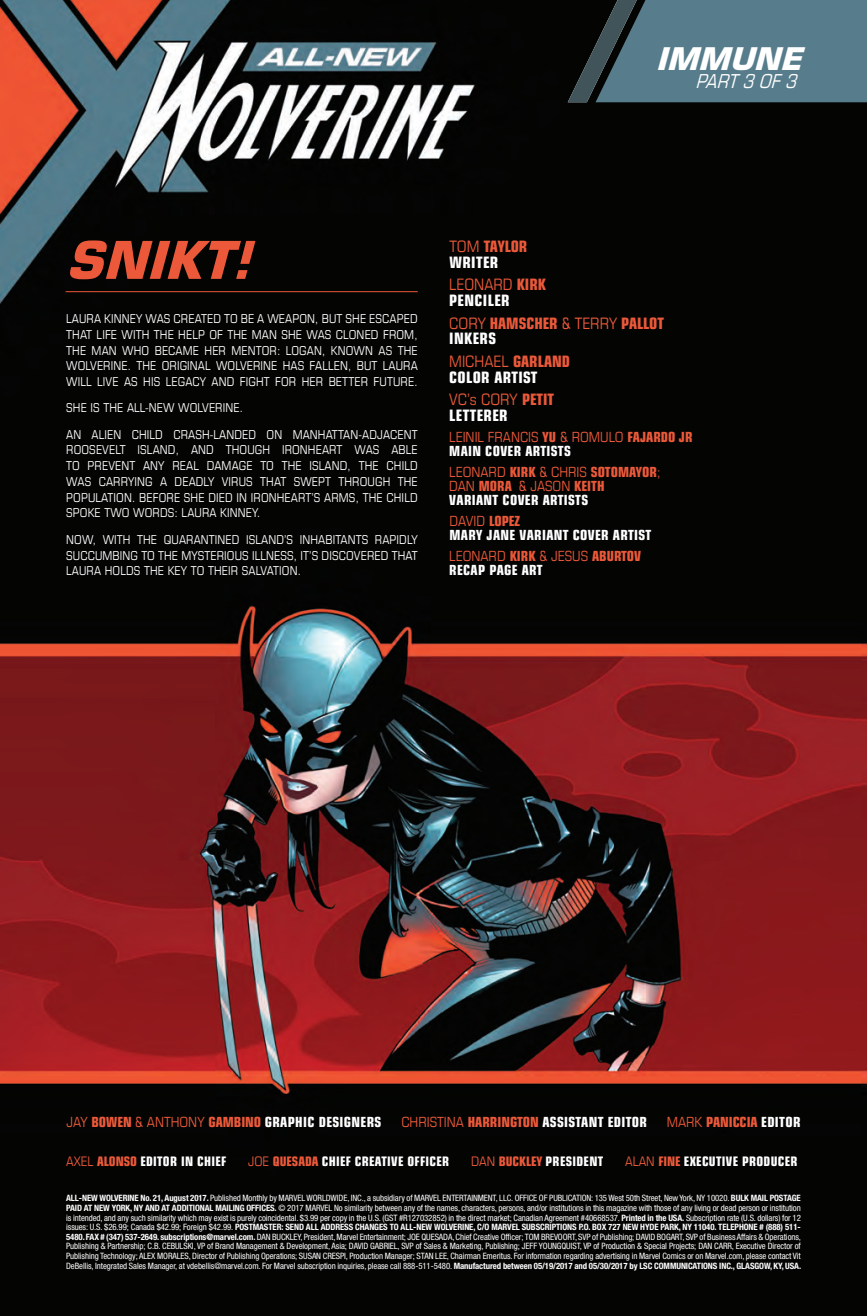
<style>
.page{position:relative;width:867px;height:1316px;background:#fff}
.page>*{position:absolute;margin:0;border:0;box-sizing:border-box;transform-origin:0 0}
.t1{font:italic 700 52.5px "Eurostile LT Pro";color:#ec593a}
.t2{font:italic 700 31.5px "Eurostile LT Pro";color:#fff}
.t3{font:italic condensed 19.25px "Eurostile LT Pro";color:#fff}
.t4{font:700 condensed 15.75px/15.8px "Eurostile LT Pro";color:#ec593a}
.t5{font:700 condensed 15.75px/15.8px "Eurostile LT Pro";letter-spacing:.025em;color:#fff}
.t6{font:condensed 15.75px/15.8px "Eurostile LT Pro";color:#ec593a}
.t7{font:condensed 14px/14px "Eurostile LT Pro";color:#ec593a}
.t8{font:700 condensed 14px/14px "Eurostile LT Pro";letter-spacing:.025em;color:#fff}
.t9{font:700 condensed 14px "Eurostile LT Pro";color:#ec593a}
.t10{font:700 condensed 13.12px "Eurostile LT Pro";letter-spacing:.025em;color:#fff}
.t11{font:condensed 12.25px/15.8px "Eurostile LT Pro";letter-spacing:.01em;color:#fff;text-align:justify}
.t12{font:condensed 8.75px/9.6px "Helvetica Neue LT Pro";letter-spacing:-.01em;color:#fff;text-align:justify}
.s1{font-weight:400}
.s2{color:#fff}
.s3{font-weight:400;color:#ec593a}
.s4{color:#ec593a}
.s5{font-weight:700}
.s6{font-weight:700;color:#fff}
</style>
<div class="page">
<img style="left:0;top:0;width:866px;height:1315px">
<hr style="left:66px;top:291px;width:351px;height:1px;background:#ec593a">
<div style="left:636px;top:0;width:230px;height:102px;background:#577d8c"></div>
<img style="left:567px;top:0;width:69px;height:102px">
<h2 class="t2" style="left:655px;top:39px;width:157px">IMMUNE</h2>
<h3 class="t3" style="left:695px;top:70px;width:108px">PART3OF3</h3>
<h1 class="t1" style="left:66px;top:228px;width:202px">SNIKT!</h1>
<p class="t11" style="left:66px;top:311px;width:353px">LAURA KINNEY WAS CREATED TO BE A WEAPON, BUT SHE ESCAPED THAT LIFE WITH THE HELP OF THE MAN SHE WAS CLONED FROM, THE MAN WHO BECAME HER MENTOR: LOGAN, KNOWN AS THE WOLVERINE. THE ORIGINAL WOLVERINE HAS FALLEN, BUT LAURA WILL LIVE AS HIS LEGACY AND FIGHT FOR HER BETTER FUTURE.</p>
<h3 class="t11" style="left:66px;top:395px;width:353px;line-height:26.2px">SHE IS THE ALL-NEW WOLVERINE.<br>AN ALIEN CHILD CRASH-LANDED ON MANHATTAN-ADJACENT</h3>
<p class="t11" style="left:66px;top:442px;width:353px">ROOSEVELT ISLAND, AND THOUGH IRONHEART WAS ABLE TO PREVENT ANY REAL DAMAGE TO THE ISLAND, THE CHILD WAS CARRYING A DEADLY VIRUS THAT SWEPT THROUGH THE POPULATION. BEFORE SHE DIED IN IRONHEART’S ARMS, THE CHILD SPOKE TWO WORDS: LAURA KINNEY.</p>
<h3 class="t11" style="left:66px;top:531px;width:353px">NOW, WITH THE QUARANTINED ISLAND’S INHABITANTS RAPIDLY SUCCUMBING TO THE MYSTERIOUS ILLNESS, IT’S DISCOVERED THAT LAURA HOLDS THE KEY TO THEIR SALVATION.</h3>
<h3 class="t4" style="left:449px;top:238px;width:79px"><span class="s1">TOM</span> TAYLOR<br><span class="s2">WRITER</span></h3>
<h3 class="t5" style="left:449px;top:277px;width:98px"><span class="s3">LEONARD</span> <span class="s4">KIRK<br></span>PENCILER</h3>
<h3 class="t4" style="left:449px;top:315px;width:216px"><span class="s1">CORY</span> HAMSCHER <span class="s1">&amp; TERRY</span> PALLOT<br><span class="s2">INKERS</span></h3>
<h3 class="t5" style="left:449px;top:353px;width:122px"><span class="s3">MICHAEL</span> <span class="s4">GARLAND<br></span>COLOR ARTIST</h3>
<h3 class="t6" style="left:449px;top:391px;width:106px">VC’s CORY <span class="s5">PETIT<br></span><span class="s6">LETTERER</span></h3>
<h3 class="t7" style="left:449px;top:429px;width:245px">LEINIL FRANCIS <span class="s5">YU</span> &amp; ROMULO <span class="s5">FAJARDO JR<br></span><span class="s6">MAIN COVER ARTISTS</span></h3>
<h3 class="t7" style="left:449px;top:465px;width:213px">LEONARD <span class="s5">KIRK</span> &amp; CHRIS <span class="s5">SOTOMAYOR</span>;<br>DAN <span class="s5">MORA</span> &amp; JASON <span class="s5">KEITH<br></span><span class="s6">VARIANT COVER ARTISTS</span></h3>
<h3 class="t8" style="left:449px;top:514px;width:203px"><span class="s3">DAVID</span> <span class="s4">LOPEZ<br></span>MARY JANE VARIANT COVER ARTIST</h3>
<h3 class="t7" style="left:449px;top:549px;width:193px">LEONARD <span class="s5">KIRK</span> &amp; JESUS <span class="s5">ABURTOV<br></span><span class="s6">RECAP PAGE ART</span></h3>
<h3 class="t8" style="left:66px;top:1114px;width:316px"><span class="s3">JAY</span> <span class="s4">BOWEN</span> <span class="s3">&amp; ANTHONY</span> <span class="s4">GAMBINO</span> GRAPHIC DESIGNERS</h3>
<h3 class="t8" style="left:401px;top:1114px;width:247px"><span class="s3">CHRISTINA</span> <span class="s4">HARRINGTON</span> ASSISTANT EDITOR</h3>
<h3 class="t9" style="left:666px;top:1112px;width:135px"><span class="s1">MARK</span> PANICCIA <span class="s2">EDITOR</span></h3>
<h3 class="t10" style="left:66px;top:1152px;width:162px"><span class="s3">AXEL</span> <span class="s4">ALONSO</span> EDITOR IN CHIEF</h3>
<h3 class="t10" style="left:248px;top:1152px;width:202px"><span class="s3">JOE</span> <span class="s4">QUESADA</span> CHIEF CREATIVE OFFICER</h3>
<h3 class="t10" style="left:471px;top:1152px;width:134px"><span class="s3">DAN</span> <span class="s4">BUCKLEY</span> PRESIDENT</h3>
<h3 class="t10" style="left:625px;top:1152px;width:174px"><span class="s3">ALAN</span> <span class="s4">FINE</span> EXECUTIVE PRODUCER</h3>
<p class="t12" style="left:66px;top:1192px;width:736px"><span class="s5">ALL-NEW WOLVERINE No. 21, August 2017.</span> Published Monthly by MARVEL WORLDWIDE, INC., a subsidiary of MARVEL ENTERTAINMENT, LLC. OFFICE OF PUBLICATION: 135 West 50th Street, New York, NY 10020. <span class="s5">BULK MAIL POSTAGE PAID AT NEW YORK, NY AND AT ADDITIONAL MAILING OFFICES.</span> © 2017 MARVEL No similarity between any of the names, characters, persons, and/or institutions in this magazine with those of any living or dead person or institution is intended, and any such similarity which may exist is purely coincidental. $3.99 per copy in the U.S. (GST #R127032852) in the direct market; Canadian Agreement #40668537. <span class="s5">Printed in the USA.</span> Subscription rate (U.S. dollars) for 12 issues: U.S. $26.99; Canada $42.99; Foreign $42.99. <span class="s5">POSTMASTER: SEND ALL ADDRESS CHANGES TO ALL-NEW WOLVERINE, C/O MARVEL SUBSCRIPTIONS P.O. BOX 727 NEW HYDE PARK, NY 11040. TELEPHONE # (888) 511- 5480. FAX # (347) 537-2649. subscriptions@marvel.com.</span> DAN BUCKLEY, President, Marvel Entertainment; JOE QUESADA, Chief Creative Officer; TOM BREVOORT, SVP of Publishing; DAVID BOGART, SVP of Business Affairs &amp; Operations, Publishing &amp; Partnership; C.B. CEBULSKI, VP of Brand Management &amp; Development, Asia; DAVID GABRIEL, SVP of Sales &amp; Marketing, Publishing; JEFF YOUNGQUIST, VP of Production &amp; Special Projects; DAN CARR, Executive Director of Publishing Technology; ALEX MORALES, Director of Publishing Operations; SUSAN CRESPI, Production Manager; STAN LEE, Chairman Emeritus. For information regarding advertising in Marvel Comics or on Marvel.com, please contact Vit DeBellis, Integrated Sales Manager, at vdebellis@marvel.com. For Marvel subscription inquiries, please call 888-511-5480. <span class="s5">Manufactured between 05/19/2017 and 05/30/2017 by LSC COMMUNICATIONS INC., GLASGOW, KY, USA.</span></p>
</div>
